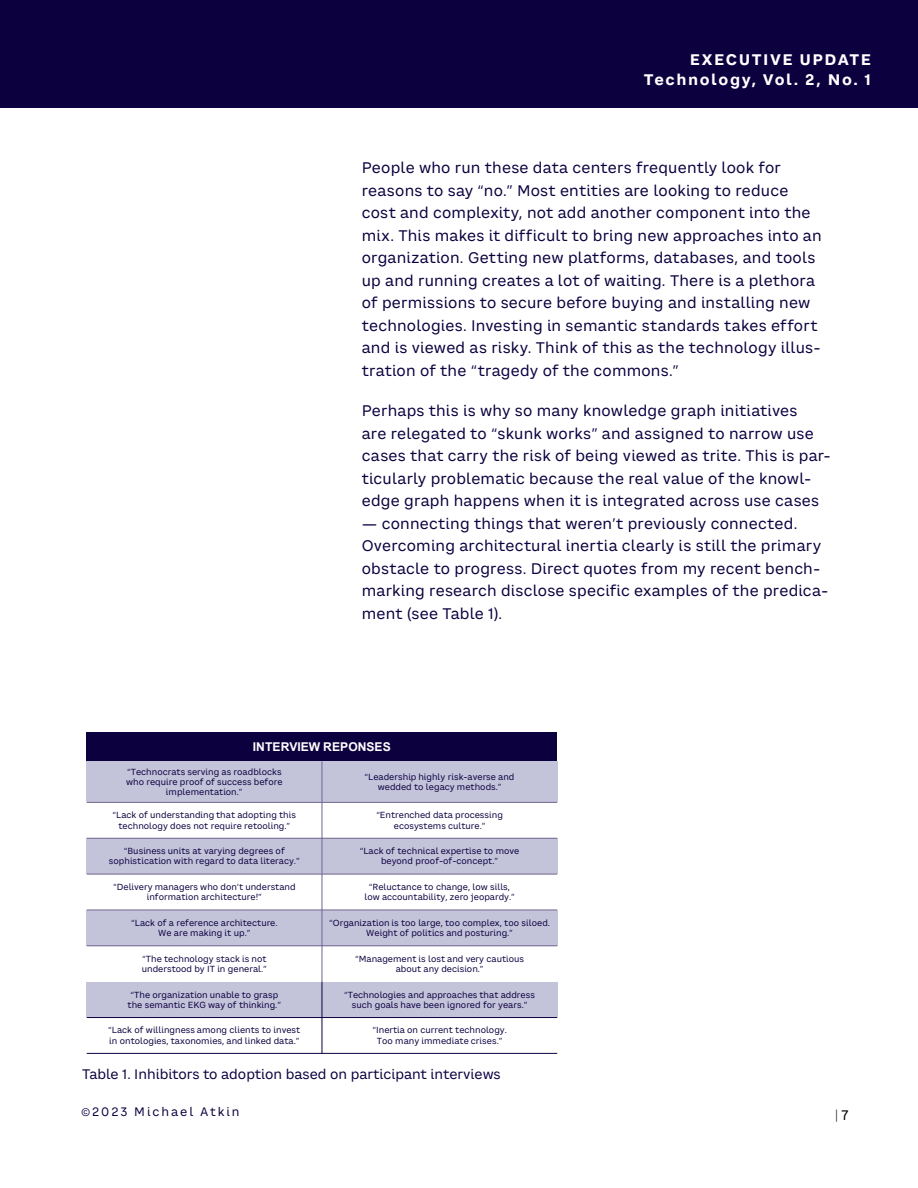
<style>
.page{position:relative;width:918px;height:1188px;background:#fff}
.page>*{position:absolute;margin:0;border:0;box-sizing:border-box;transform-origin:0 0}
.t1{font:15px/22.5px "CA Saygon Text";letter-spacing:.015em;color:#0d003f}
.t2{font:700 15px/19.5px "CA Saygon Text";letter-spacing:.1em;color:#fff;text-align:right}
.t3{font:13.5px "CA Saygon Text";color:#0d003f}
.t4{font:300 13.5px "Raleway";color:#000}
.t5{font:700 12.15px "Arial";letter-spacing:.005em;color:#fff}
.t6{font:12px "CA Saygon Text";letter-spacing:.16em;color:#0d003f}
.t7{font:8.7px/10.4px "CA Saygon Text";color:#0d003f;text-align:center}
.s1{font-family:"CA Saygon Text";font-weight:400}
</style>
<div class="page">
<div style="left:0;top:0;width:918px;height:108px;background:#0d003f"></div>
<div style="left:87px;top:732px;width:470px;height:29px;background:#0d003f"></div>
<div style="left:87px;top:761px;width:235px;height:41px;background:#c3c3da"></div>
<div style="left:322px;top:761px;width:235px;height:41px;background:#c3c3da"></div>
<div style="left:87px;top:838px;width:235px;height:36px;background:#c3c3da"></div>
<div style="left:322px;top:838px;width:235px;height:36px;background:#c3c3da"></div>
<div style="left:87px;top:910px;width:235px;height:36px;background:#c3c3da"></div>
<div style="left:322px;top:910px;width:235px;height:36px;background:#c3c3da"></div>
<div style="left:87px;top:982px;width:235px;height:36px;background:#c3c3da"></div>
<div style="left:322px;top:982px;width:235px;height:36px;background:#c3c3da"></div>
<hr style="left:322px;top:761px;width:1px;height:221px;background:#6e668c">
<hr style="left:322px;top:982px;width:1px;height:72px;background:#0d003f">
<hr style="left:87px;top:802px;width:470px;height:1px;background:#6e668c">
<hr style="left:87px;top:838px;width:470px;height:1px;background:#6e668c">
<hr style="left:87px;top:874px;width:470px;height:1px;background:#6e668c">
<hr style="left:87px;top:910px;width:470px;height:1px;background:#6e668c">
<hr style="left:87px;top:945px;width:470px;height:1px;background:#6e668c">
<hr style="left:87px;top:1017px;width:470px;height:1px;background:#0d003f">
<hr style="left:87px;top:1053px;width:470px;height:1px;background:#0d003f">
<h1 class="t2" style="left:644px;top:50px;width:229px">EXECUTIVE UPDATE<br>Technology, Vol. 2, No. 1</h1>
<p class="t1" style="left:362px;top:157px;width:461px">People who run these data centers frequently look for reasons to say “no.” Most entities are looking to reduce cost and complexity, not add another component into the mix. This makes it difficult to bring new approaches into an organization. Getting new platforms, databases, and tools up and running creates a lot of waiting. There is a plethora of permissions to secure before buying and installing new technologies. Investing in semantic standards takes effort and is viewed as risky. Think of this as the technology illus&shy;tration of the “tragedy of the commons.”</p>
<p class="t1" style="left:362px;top:400px;width:470px">Perhaps this is why so many knowledge graph initiatives<br>are relegated to “skunk works” and assigned to narrow use cases that carry the risk of being viewed as trite. This is par&shy;ticularly problematic because the real value of the knowl&shy;edge graph happens when it is integrated across use cases</p>
<p class="t1" style="left:362px;top:512px;width:468px">— connecting things that weren’t previously connected.<br>Overcoming architectural inertia clearly is still the primary obstacle to progress. Direct quotes from my recent bench&shy;marking research disclose specific examples of the predica&shy;ment (see Table 1).</p>
<h3 class="t5" style="left:253px;top:738px;width:139px">INTERVIEW REPONSES</h3>
<p class="t7" style="left:126px;top:766px;width:158px">“Technocrats serving as roadblocks who require proof of success before implementation.”</p>
<p class="t7" style="left:365px;top:772px;width:151px">“Leadership highly risk-averse and wedded to legacy methods.”</p>
<p class="t7" style="left:113px;top:810px;width:185px">“Lack of understanding that adopting this technology does not require retooling.”</p>
<p class="t7" style="left:376px;top:810px;width:128px">“Entrenched data processing ecosystems culture.”</p>
<p class="t7" style="left:109px;top:846px;width:192px">“Business units at varying degrees of sophistication with regard to data literacy.”</p>
<p class="t7" style="left:360px;top:846px;width:161px">“Lack of technical expertise to move beyond proof-of-concept.”</p>
<p class="t7" style="left:113px;top:882px;width:184px">“Delivery managers who don’t understand information architecture!”</p>
<p class="t7" style="left:364px;top:882px;width:152px">“Reluctance to change, low sills, low accountability, zero jeopardy.”</p>
<p class="t7" style="left:131px;top:917px;width:148px">“Lack of a reference architecture.<br>We are making it up.”</p>
<p class="t7" style="left:329px;top:917px;width:222px">“Organization is too large, too complex, too siloed.<br>Weight of politics and posturing.”</p>
<p class="t7" style="left:142px;top:953px;width:127px;text-align:left">“The technology stack is not understood by IT in general.”</p>
<p class="t7" style="left:355px;top:953px;width:171px">“Management is lost and very cautious about any decision.”</p>
<p class="t7" style="left:128px;top:989px;width:155px">“The organization unable to grasp the semantic EKG way of thinking.”</p>
<p class="t7" style="left:344px;top:989px;width:193px">“Technologies and approaches that address such goals have been ignored for years.”</p>
<p class="t7" style="left:108px;top:1025px;width:194px;text-align:left">“Lack of willingness among clients to invest in ontologies, taxonomies, and linked data.”</p>
<p class="t7" style="left:373px;top:1025px;width:136px">“Inertia on current technology.<br>Too many immediate crises.”</p>
<h2 class="t3" style="left:82px;top:1064px;width:420px">Table 1. Inhibitors to adoption based on participant interviews</h2>
<h3 class="t6" style="left:81px;top:1103px;width:160px">©2023 Michael Atkin</h3>
<h2 class="t4" style="left:835px;top:1107px;width:15px">| <span class="s1">7</span></h2>
</div>
